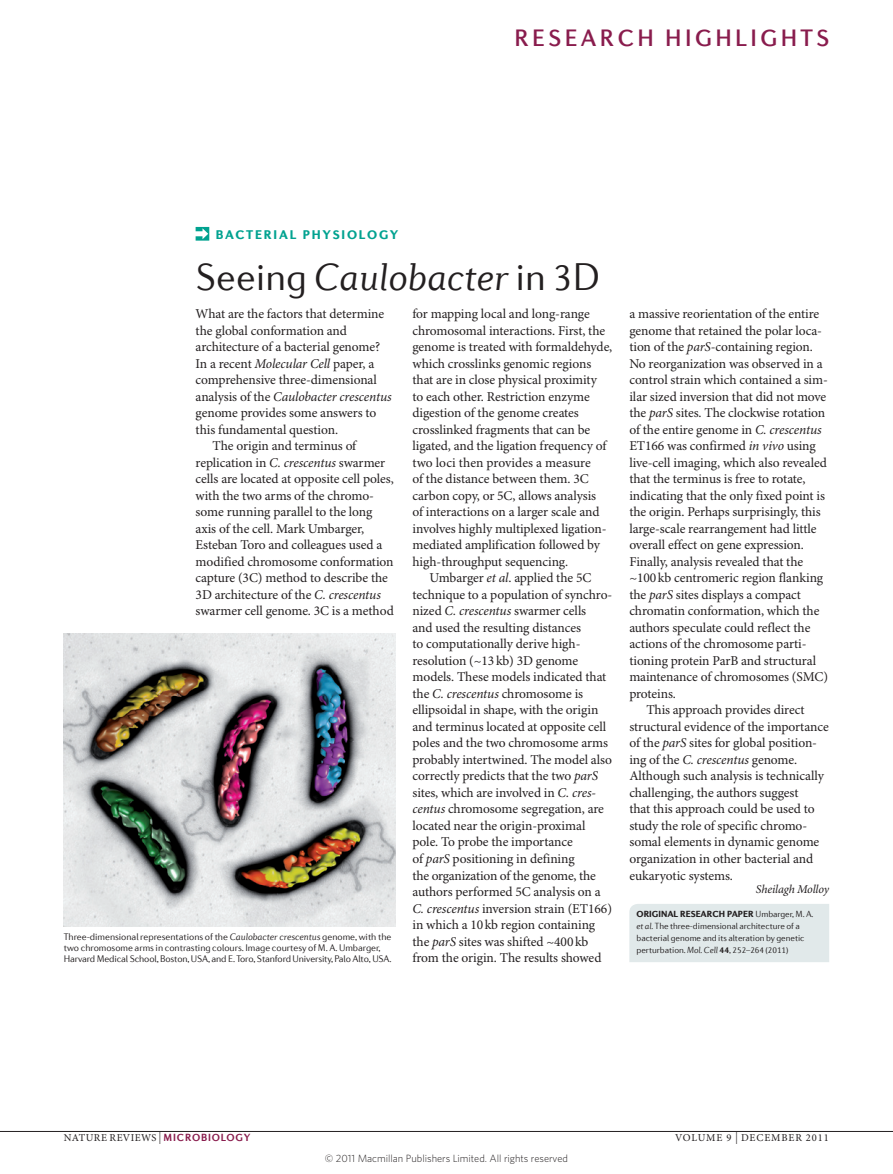
<style>
.page{position:relative;width:893px;height:1174px;background:#fff}
.page>*{position:absolute;margin:0;border:0;box-sizing:border-box;transform-origin:0 0}
.t1{font:italic 300 39px "Diverda Sans Com";color:#231f20}
.sectionheader{font:500 24px "Diverda Sans Com";letter-spacing:.14em;color:#891c4d}
.bodyindent{font:13.5px/16.5px "Minion Pro";letter-spacing:-.005em;color:#231f20}
.ministrap{font:900 12.75px "Diverda Sans Com";letter-spacing:.14em;color:#00a290}
.author{font:italic 12px "Minion Pro";letter-spacing:-.01em;color:#231f20}
.t2{font:300 10.5px "Whitney";color:#231f20}
.t3{font:10.5px "Minion Pro";letter-spacing:.04em;color:#231f20}
.t4{font:10.5px "Minion Pro";letter-spacing:.085em;color:#231f20}
.creditstyle{font:300 9.75px/11.2px "Diverda Sans Com";letter-spacing:-.005em;color:#231f20}
.webbody{font:300 9px/12px "Diverda Sans Com";letter-spacing:-.005em;color:#231f20}
.s1{font-style:normal}
.s2{font-style:italic}
.s3{font-weight:900}
.s4{font-weight:700}
.s5{font-size:12px}
.s6{font-family:"Diverda Sans Com";font-weight:700;color:#891c4d}
</style>
<div class="page">
<hr style="left:0;top:1131px;width:893px;height:1px;background:#231f20">
<svg style="left:196px;top:227px;width:13px;height:14px"></svg>
<img style="left:64px;top:634px;width:331px;height:292px">
<div style="left:629px;top:904px;width:200px;height:58px;background:#e1e9ea"></div>
<p class="sectionheader" style="left:514px;top:24px;width:316px">RESEARCH HIGHLIGHTS</p>
<p class="ministrap" style="left:216px;top:227px;width:184px">BACTERIAL PHYSIOLOGY</p>
<p class="t1" style="left:196px;top:254px;width:406px"><span class="s1">Seeing</span> Caulobacter <span class="s1">in 3D</span></p>
<p class="bodyindent" style="left:196px;top:306px;width:198px">What are the factors that determine the global conformation and architecture of a bacterial genome?<br>In a recent <span class="s2">Molecular Cell</span> paper, a comprehensive three-dimensional analysis of the <span class="s2">Caulobacter crescentus </span>genome provides some answers to this fundamental question.</p>
<p class="bodyindent" style="left:196px;top:438px;width:200px;text-indent:17px">The origin and terminus of replication in <span class="s2">C. crescentus</span> swarmer cells are located at opposite cell poles, with the two arms of the chromo&shy;some running parallel to the long axis of the cell. Mark Umbarger, Esteban Toro and colleagues used a modified chromosome conformation capture (3C) method to describe the 3D architecture of the <span class="s2">C. crescentus </span>swarmer cell genome. 3C is a method</p>
<p class="creditstyle" style="left:64px;top:930px;width:329px">Three-dimensional representations of the <span class="s2">Caulobacter crescentus</span> genome, with the two chromosome arms in contrasting colours. Image courtesy of M. A. Umbarger,<br>Harvard Medical School, Boston, USA, and E. Toro, Stanford University, Palo Alto, USA.</p>
<p class="bodyindent" style="left:412px;top:306px;width:201px">for mapping local and long-range chromosomal interactions. First, the genome is treated with formaldehyde, which crosslinks genomic regions that are in close physical proximity<br>to each other. Restriction enzyme digestion of the genome creates crosslinked fragments that can be ligated, and the ligation frequency of two loci then provides a measure<br>of the distance between them. 3C carbon copy, or 5C, allows analysis<br>of interactions on a larger scale and involves highly multiplexed ligation&shy;mediated amplification followed by high-throughput sequencing.</p>
<p class="bodyindent" style="left:412px;top:570px;width:201px;text-indent:17px">Umbarger <span class="s2">et al</span>. applied the 5C technique to a population of synchro&shy;nized <span class="s2">C. crescentus</span> swarmer cells<br>and used the resulting distances<br>to computationally derive high&shy;resolution (~13kb) 3D genome models. These models indicated that the <span class="s2">C. crescentus</span> chromosome is ellipsoidal in shape, with the origin and terminus located at opposite cell poles and the two chromosome arms probably intertwined. The model also correctly predicts that the two <span class="s2">parS </span>sites, which are involved in <span class="s2">C. cres&shy;centus</span> chromosome segregation, are located near the origin-proximal pole. To probe the importance<br>of <span class="s2">parS</span> positioning in defining<br>the organization of the genome, the authors performed 5C analysis on a <span class="s2">C. crescentus</span> inversion strain (ET166) in which a 10kb region containing the <span class="s2">parS</span> sites was shifted ~400kb from the origin. The results showed</p>
<p class="bodyindent" style="left:629px;top:306px;width:200px">a massive reorientation of the entire genome that retained the polar loca&shy;tion of the <span class="s2">parS</span>-containing region.<br>No reorganization was observed in a control strain which contained a sim&shy;ilar sized inversion that did not move the <span class="s2">parS</span> sites. The clockwise rotation of the entire genome in <span class="s2">C. crescentus </span>ET166 was confirmed <span class="s2">in vivo</span> using live-cell imaging, which also revealed that the terminus is free to rotate, indicating that the only fixed point is the origin. Perhaps surprisingly, this large-scale rearrangement had little overall effect on gene expression.<br>Finally, analysis revealed that the ~100kb centromeric region flanking the <span class="s2">parS</span> sites displays a compact chromatin conformation, which the authors speculate could reflect the actions of the chromosome parti&shy;tioning protein ParB and structural maintenance of chromosomes (SMC) proteins.</p>
<p class="bodyindent" style="left:629px;top:702px;width:201px;text-indent:17px">This approach provides direct structural evidence of the importance of the <span class="s2">parS</span> sites for global position&shy;ing of the <span class="s2">C. crescentus</span> genome.<br>Although such analysis is technically challenging, the authors suggest<br>that this approach could be used to study the role of specific chromo&shy;somal elements in dynamic genome organization in other bacterial and eukaryotic systems.</p>
<p class="author" style="left:756px;top:882px;width:75px">Sheilagh Molloy</p>
<p class="webbody" style="left:637px;top:908px;width:178px"><span class="s3">ORIGINAL RESEARCH PAPER</span> Umbarger, M. A. <span class="s2">et al.</span> The three-dimensional architecture of a bacterial genome and its alteration by genetic perturbation. <span class="s2">Mol. Cell</span> <span class="s4">44</span>, 252–264 (2011)</p>
<p class="t3" style="left:64px;top:1131px;width:188px">NATURE REVIEWS <span class="s5">|</span> <span class="s6">MICROBIOLOGY</span></p>
<p class="t4" style="left:675px;top:1131px;width:155px">VOLUME 9 <span class="s5">|</span> DECEMBER 2011</p>
<p class="t2" style="left:325px;top:1151px;width:245px">© 2011 Macmillan Publishers Limited. All rights reserved</p>
</div>
